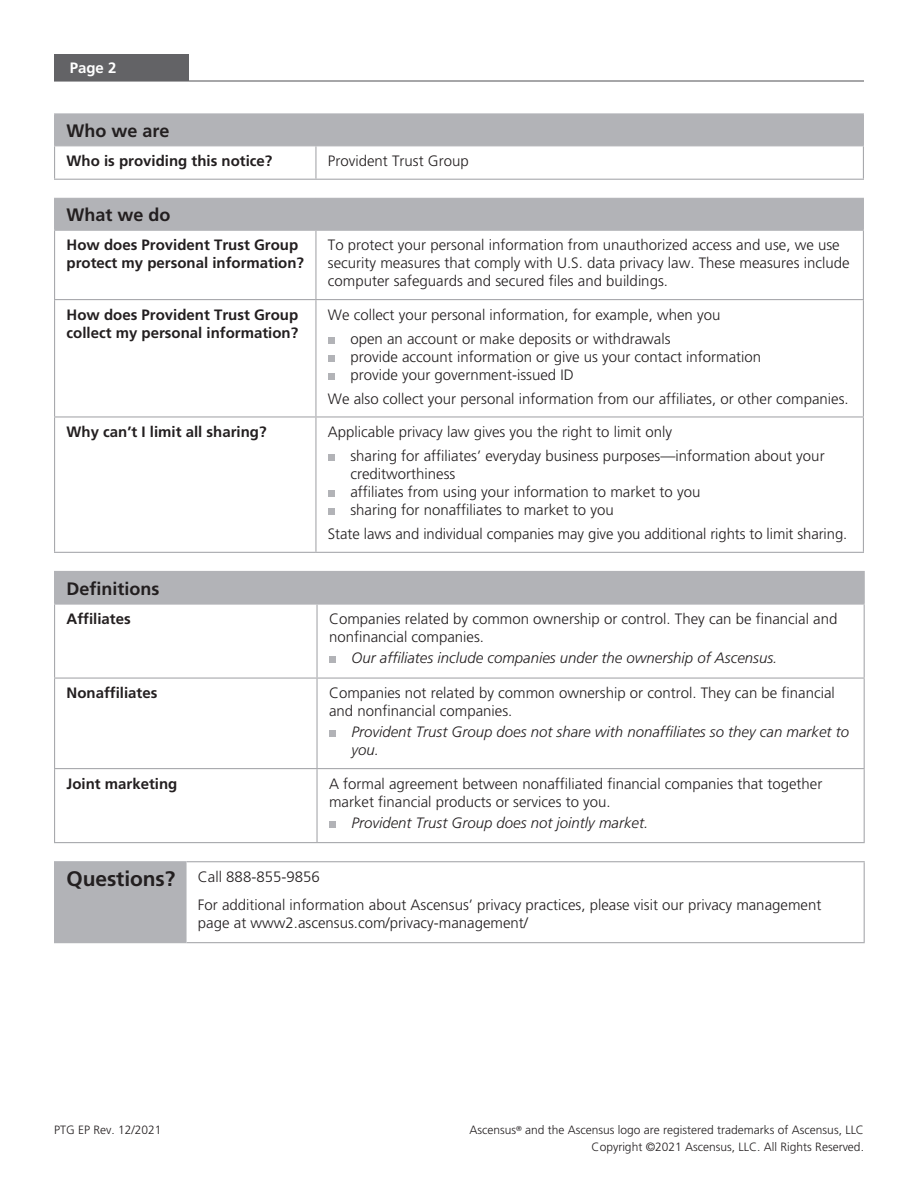
<style>
.page{position:relative;width:918px;height:1188px;background:#fff}
.page>*{position:absolute;margin:0;border:0;box-sizing:border-box;transform-origin:0 0}
.t1{font:700 18px "Frutiger LT Std";color:#231f20}
.t2{font:300 15px/18px "Frutiger LT Std";color:#231f20}
.t3{font:700 15px/18px "Frutiger LT Std";color:#231f20}
.t4{font:italic 300 15px/18px "Frutiger LT Std";color:#231f20}
.t5{font:700 15px "Frutiger LT Std";color:#fff}
.t6{font:300 12px/16.5px "Frutiger LT Std";color:#231f20;text-align:right}
.s1{font-weight:700;font-size:21px}
</style>
<div class="page">
<div style="left:54px;top:54px;width:135px;height:27px;background:#636366"></div>
<hr style="left:54px;top:80px;width:810px;height:2px;background:#636366">
<div style="left:55px;top:115px;width:808px;height:30px;background:#b2b3b7"></div>
<hr style="left:54px;top:146px;width:1px;height:33px;background:#a8a9ad">
<hr style="left:315px;top:146px;width:1px;height:33px;background:#a8a9ad">
<hr style="left:863px;top:146px;width:1px;height:33px;background:#a8a9ad">
<hr style="left:54px;top:179px;width:262px;height:1px;background:#a8a9ad">
<hr style="left:316px;top:179px;width:548px;height:1px;background:#a8a9ad">
<hr style="left:54px;top:115px;width:1px;height:30px;background:#b2b3b7">
<hr style="left:54px;top:113px;width:262px;height:2px;background:#b2b3b7">
<hr style="left:316px;top:115px;width:1px;height:30px;background:#b2b3b7">
<hr style="left:316px;top:113px;width:548px;height:2px;background:#b2b3b7">
<hr style="left:863px;top:115px;width:1px;height:30px;background:#b2b3b7">
<hr style="left:54px;top:145px;width:262px;height:1px;background:#b2b3b7">
<hr style="left:316px;top:145px;width:548px;height:1px;background:#b2b3b7">
<div style="left:55px;top:199px;width:808px;height:31px;background:#b2b3b7"></div>
<hr style="left:54px;top:231px;width:1px;height:68px;background:#a8a9ad">
<hr style="left:315px;top:231px;width:1px;height:68px;background:#a8a9ad">
<hr style="left:863px;top:231px;width:1px;height:68px;background:#a8a9ad">
<hr style="left:54px;top:299px;width:262px;height:1px;background:#a8a9ad">
<hr style="left:54px;top:300px;width:1px;height:116px;background:#a8a9ad">
<hr style="left:316px;top:299px;width:548px;height:1px;background:#a8a9ad">
<hr style="left:315px;top:300px;width:1px;height:116px;background:#a8a9ad">
<hr style="left:863px;top:300px;width:1px;height:116px;background:#a8a9ad">
<hr style="left:54px;top:416px;width:262px;height:2px;background:#a8a9ad">
<hr style="left:54px;top:418px;width:1px;height:134px;background:#a8a9ad">
<hr style="left:316px;top:416px;width:548px;height:2px;background:#a8a9ad">
<hr style="left:315px;top:418px;width:1px;height:134px;background:#a8a9ad">
<hr style="left:863px;top:418px;width:1px;height:134px;background:#a8a9ad">
<hr style="left:54px;top:552px;width:262px;height:1px;background:#a8a9ad">
<hr style="left:316px;top:552px;width:548px;height:1px;background:#a8a9ad">
<hr style="left:54px;top:199px;width:1px;height:31px;background:#b2b3b7">
<hr style="left:54px;top:198px;width:262px;height:1px;background:#b2b3b7">
<hr style="left:316px;top:199px;width:1px;height:31px;background:#b2b3b7">
<hr style="left:316px;top:198px;width:548px;height:1px;background:#b2b3b7">
<hr style="left:863px;top:199px;width:1px;height:31px;background:#b2b3b7">
<hr style="left:54px;top:230px;width:262px;height:1px;background:#b2b3b7">
<hr style="left:316px;top:230px;width:548px;height:1px;background:#b2b3b7">
<div style="left:328px;top:337px;width:7px;height:7px;background:#b2b3b7"></div>
<div style="left:328px;top:355px;width:7px;height:7px;background:#b2b3b7"></div>
<div style="left:328px;top:373px;width:7px;height:7px;background:#b2b3b7"></div>
<div style="left:328px;top:454px;width:7px;height:7px;background:#b2b3b7"></div>
<div style="left:328px;top:490px;width:7px;height:7px;background:#b2b3b7"></div>
<div style="left:328px;top:508px;width:7px;height:7px;background:#b2b3b7"></div>
<div style="left:55px;top:572px;width:809px;height:31px;background:#b2b3b7"></div>
<hr style="left:54px;top:605px;width:1px;height:73px;background:#a8a9ad">
<hr style="left:316px;top:605px;width:2px;height:73px;background:#a8a9ad">
<hr style="left:864px;top:605px;width:1px;height:73px;background:#a8a9ad">
<hr style="left:54px;top:678px;width:263px;height:1px;background:#a8a9ad">
<hr style="left:54px;top:679px;width:1px;height:89px;background:#a8a9ad">
<hr style="left:317px;top:678px;width:548px;height:1px;background:#a8a9ad">
<hr style="left:316px;top:679px;width:2px;height:89px;background:#a8a9ad">
<hr style="left:864px;top:679px;width:1px;height:89px;background:#a8a9ad">
<hr style="left:54px;top:768px;width:263px;height:1px;background:#a8a9ad">
<hr style="left:54px;top:769px;width:1px;height:73px;background:#a8a9ad">
<hr style="left:317px;top:768px;width:548px;height:1px;background:#a8a9ad">
<hr style="left:316px;top:769px;width:2px;height:73px;background:#a8a9ad">
<hr style="left:864px;top:769px;width:1px;height:73px;background:#a8a9ad">
<hr style="left:54px;top:842px;width:263px;height:1px;background:#a8a9ad">
<hr style="left:317px;top:842px;width:548px;height:1px;background:#a8a9ad">
<hr style="left:54px;top:572px;width:1px;height:31px;background:#b2b3b7">
<hr style="left:54px;top:571px;width:263px;height:1px;background:#b2b3b7">
<hr style="left:317px;top:572px;width:1px;height:31px;background:#b2b3b7">
<hr style="left:317px;top:571px;width:548px;height:1px;background:#b2b3b7">
<hr style="left:864px;top:572px;width:1px;height:31px;background:#b2b3b7">
<hr style="left:54px;top:603px;width:263px;height:2px;background:#b2b3b7">
<hr style="left:317px;top:603px;width:548px;height:2px;background:#b2b3b7">
<div style="left:329px;top:657px;width:7px;height:6px;background:#b2b3b7"></div>
<div style="left:329px;top:731px;width:7px;height:6px;background:#b2b3b7"></div>
<div style="left:329px;top:821px;width:7px;height:7px;background:#b2b3b7"></div>
<div style="left:55px;top:862px;width:131px;height:81px;background:#b2b3b7"></div>
<hr style="left:187px;top:861px;width:678px;height:1px;background:#a8a9ad">
<hr style="left:864px;top:862px;width:1px;height:80px;background:#a8a9ad">
<hr style="left:187px;top:942px;width:678px;height:1px;background:#a8a9ad">
<hr style="left:54px;top:862px;width:1px;height:80px;background:#b2b3b7">
<hr style="left:54px;top:861px;width:133px;height:1px;background:#b2b3b7">
<hr style="left:54px;top:942px;width:133px;height:1px;background:#b2b3b7">
<hr style="left:185px;top:862px;width:2px;height:80px;background:#b2b3b7">
<p class="t5" style="left:70px;top:59px;width:48px">Page 2</p>
<p class="t1" style="left:67px;top:120px;width:105px">Who we are</p>
<p class="t3" style="left:67px;top:152px;width:207px">Who is providing this notice?</p>
<p class="t2" style="left:328px;top:152px;width:142px">Provident Trust Group</p>
<p class="t1" style="left:67px;top:204px;width:106px">What we do</p>
<p class="t3" style="left:67px;top:236px;width:239px">How does Provident Trust Group protect my personal information?</p>
<p class="t2" style="left:328px;top:237px;width:523px">To protect your personal information from unauthorized access and use, we use security measures that comply with U.S. data privacy law. These measures include computer safeguards and secured files and buildings.</p>
<p class="t3" style="left:67px;top:306px;width:233px">How does Provident Trust Group collect my personal information?</p>
<p class="t2" style="left:350px;top:303px;width:372px;line-height:24px;text-indent:-22px">We collect your personal information, for example, when you open an account or make deposits or withdrawals</p>
<p class="t2" style="left:350px;top:348px;width:412px">provide account information or give us your contact information provide your government-issued ID</p>
<p class="t2" style="left:328px;top:390px;width:522px">We also collect your personal information from our affiliates, or other companies.</p>
<p class="t3" style="left:67px;top:423px;width:202px">Why can’t I limit all sharing?</p>
<p class="t2" style="left:350px;top:420px;width:476px;line-height:24px;text-indent:-22px">Applicable privacy law gives you the right to limit only<br>sharing for affiliates’ everyday business purposes—information about your</p>
<p class="t2" style="left:350px;top:465px;width:352px">creditworthiness<br>affiliates from using your information to market to you sharing for nonaffiliates to market to you</p>
<p class="t2" style="left:328px;top:525px;width:521px">State laws and individual companies may give you additional rights to limit sharing.</p>
<p class="t1" style="left:67px;top:578px;width:95px">Definitions</p>
<p class="t3" style="left:67px;top:610px;width:66px">Affiliates</p>
<p class="t2" style="left:329px;top:610px;width:510px">Companies related by common ownership or control. They can be financial and nonfinancial companies.</p>
<p class="t4" style="left:352px;top:649px;width:427px">Our affiliates include companies under the ownership of Ascensus.</p>
<p class="t3" style="left:67px;top:684px;width:92px">Nonaffiliates</p>
<p class="t2" style="left:329px;top:684px;width:507px">Companies not related by common ownership or control. They can be financial and nonfinancial companies.</p>
<p class="t4" style="left:352px;top:723px;width:499px">Provident Trust Group does not share with nonaffiliates so they can market to you.</p>
<p class="t3" style="left:67px;top:775px;width:112px">Joint marketing</p>
<p class="t2" style="left:329px;top:775px;width:495px">A formal agreement between nonaffiliated financial companies that together market financial products or services to you.</p>
<p class="t4" style="left:352px;top:814px;width:298px">Provident Trust Group does not jointly market.</p>
<p class="t2" style="left:198px;top:863px;width:625px;line-height:28.5px;text-indent:-131px"><span class="s1">Questions?</span> Call 888-855-9856<br>For additional information about Ascensus’ privacy practices, please visit our privacy management</p>
<p class="t2" style="left:198px;top:915px;width:332px">page at www2.ascensus.com/privacy-management/</p>
<p class="t6" style="left:54px;top:1122px;width:109px">PTG EP Rev. 12/2021</p>
<p class="t6" style="left:470px;top:1122px;width:396px">Ascensus<sup>®</sup> and the Ascensus logo are registered trademarks of Ascensus, LLC<br>Copyright ©2021 Ascensus, LLC. All Rights Reserved.</p>
</div>
